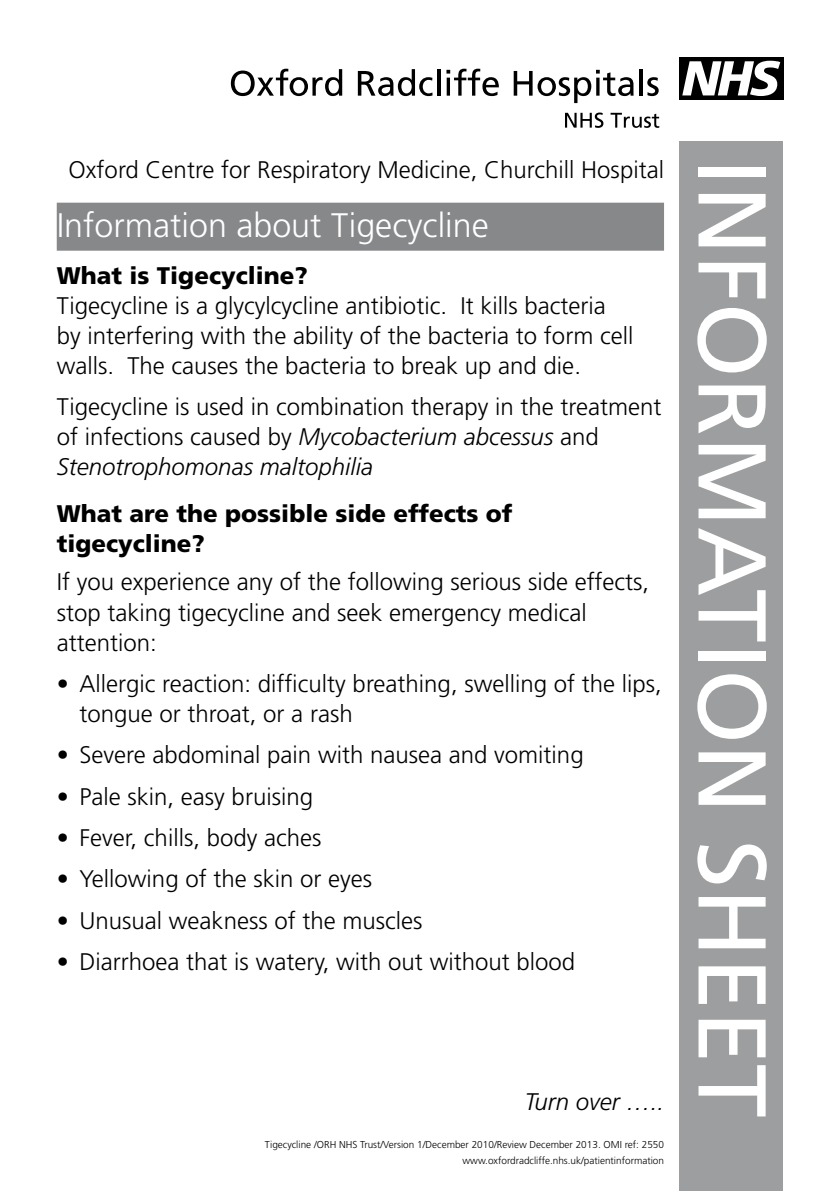
<style>
.page{position:relative;width:840px;height:1191px;background:#fff}
.page>*{position:absolute;margin:0;border:0;box-sizing:border-box;transform-origin:0 0}
.t1{font:96px "Frutiger";color:#fff}
.t2{font:300 34px "Frutiger";color:#fff}
.t3{font:300 24px/30px "Frutiger";color:#000}
.t4{font:900 24px/30px "Frutiger";color:#000}
.t5{font:italic 300 24px "Frutiger";color:#000}
.t6{font:300 10px/16px "Frutiger";color:#000;text-align:right}
.s1{font-style:italic}
</style>
<div class="page">
<svg style="left:231px;top:69px;width:111px;height:27px"></svg>
<svg style="left:357px;top:69px;width:75px;height:27px"></svg>
<svg style="left:437px;top:69px;width:3px;height:27px"></svg>
<svg style="left:446px;top:69px;width:52px;height:27px"></svg>
<svg style="left:513px;top:70px;width:120px;height:33px"></svg>
<hr style="left:639px;top:69px;width:3px;height:27px;background:#000">
<svg style="left:647px;top:77px;width:11px;height:19px"></svg>
<div style="left:679px;top:57px;width:104px;height:43px;background:#000"></div>
<svg style="left:682px;top:61px;width:97px;height:35px"></svg>
<svg style="left:565px;top:113px;width:38px;height:15px"></svg>
<svg style="left:610px;top:113px;width:49px;height:15px"></svg>
<div style="left:57px;top:203px;width:606px;height:48px;background:#87888a"></div>
<div style="left:679px;top:142px;width:103px;height:1049px;background:#9c9e9f"></div>
<p class="t3" style="left:69px;top:154px;width:596px">Oxford Centre for Respiratory Medicine, Churchill Hospital</p>
<h2 class="t2" style="left:57px;top:205px;width:433px">Information about Tigecycline</h2>
<p class="t4" style="left:57px;top:260px;width:252px">What is Tigecycline?</p>
<p class="t3" style="left:57px;top:290px;width:577px">Tigecycline is a glycylcycline antibiotic. It kills bacteria by interfering with the ability of the bacteria to form cell walls. The causes the bacteria to break up and die.</p>
<p class="t3" style="left:57px;top:391px;width:606px">Tigecycline is used in combination therapy in the treatment of infections caused by <span class="s1">Mycobacterium abcessus</span> and<br><span class="s1">Stenotrophomonas maltophilia</span></p>
<p class="t4" style="left:57px;top:498px;width:457px">What are the possible side effects of tigecycline?</p>
<p class="t3" style="left:57px;top:567px;width:593px">If you experience any of the following serious side effects, stop taking tigecycline and seek emergency medical attention:</p>
<p class="t3" style="left:79px;top:668px;width:583px;text-indent:-23px">• Allergic reaction: difficulty breathing, swelling of the lips, tongue or throat, or a rash</p>
<p class="t3" style="left:57px;top:740px;width:528px">• Severe abdominal pain with nausea and vomiting</p>
<p class="t3" style="left:57px;top:781px;width:258px">• Pale skin, easy bruising</p>
<p class="t3" style="left:57px;top:822px;width:266px">• Fever, chills, body aches</p>
<p class="t3" style="left:57px;top:864px;width:317px">• Yellowing of the skin or eyes</p>
<p class="t3" style="left:57px;top:905px;width:367px">• Unusual weakness of the muscles</p>
<p class="t3" style="left:57px;top:946px;width:519px">• Diarrhoea that is watery, with out without blood</p>
<p class="t5" style="left:524px;top:1088px;width:141px">Turn over …..</p>
<p class="t6" style="left:265px;top:1136px;width:400px">Tigecycline /ORH NHS Trust/Version 1/December 2010/Review December 2013. OMI ref: 2550 www.oxfordradcliffe.nhs.uk/patientinformation</p>
<h1 class="t1" style="left:788px;top:159px;width:960px;rotate:90deg">INFORMATION SHEET</h1>
</div>
